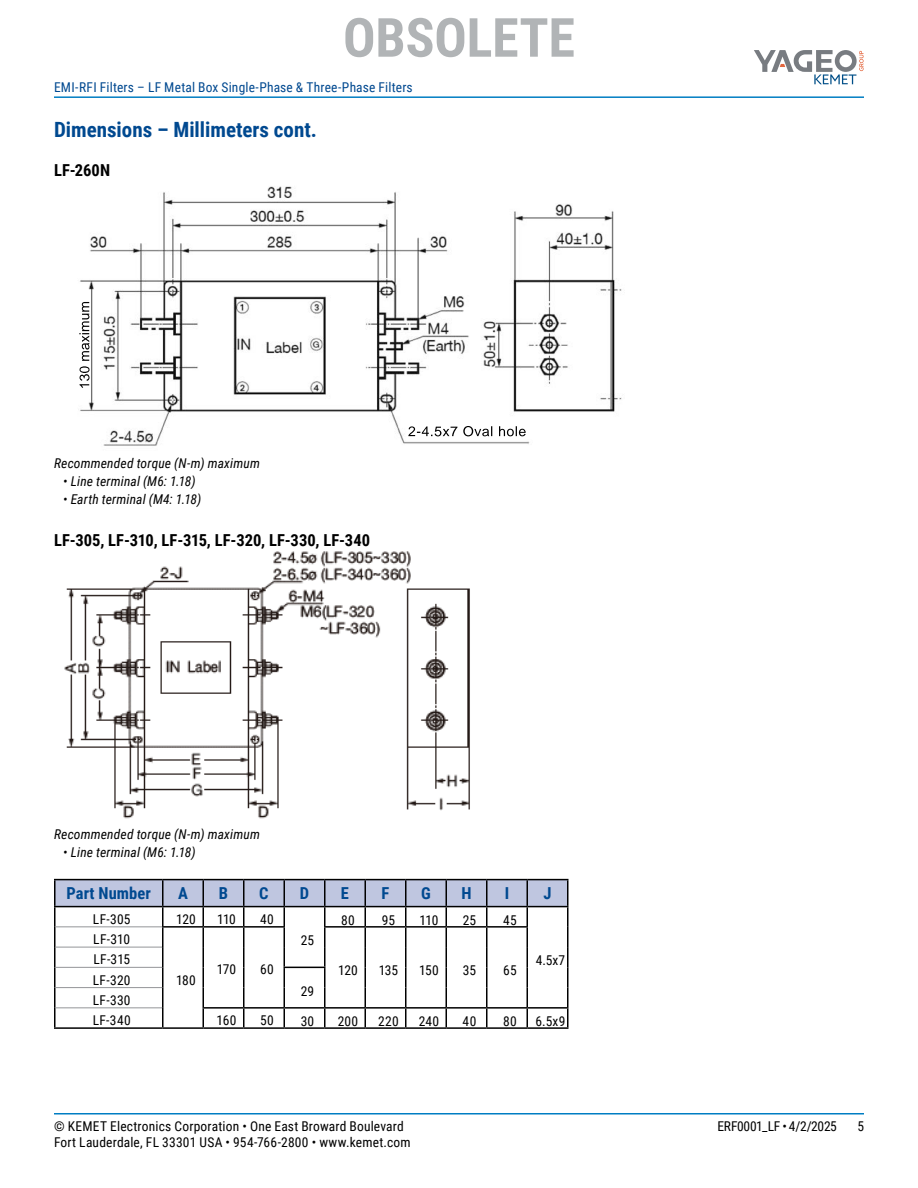
<style>
.page{position:relative;width:918px;height:1188px;background:#fff}
.page>*{position:absolute;margin:0;border:0;box-sizing:border-box;transform-origin:0 0}
.t1{font:700 54px "Roboto Condensed";letter-spacing:-.005em;color:#b1b4b6}
.t2{font:700 21px "Roboto Condensed";color:#004990}
.t3{font:700 16.5px "Roboto Condensed";letter-spacing:.005em;color:#000}
.t4{font:700 16.5px "Roboto Condensed";letter-spacing:.005em;color:#004990}
.t5{font:13.5px/20.2px "Roboto Condensed";letter-spacing:.015em;color:#000}
.t6{font:italic 13.5px "Roboto Condensed";letter-spacing:.01em;color:#000}
.t7{font:13.5px "Roboto Condensed";letter-spacing:.015em;color:#004990}
.t8{font:13.5px "Roboto Condensed";letter-spacing:-.02em;color:#000}
</style>
<div class="page">
<hr style="left:54px;top:1113px;width:810px;height:2px;background:#007dc3">
<hr style="left:54px;top:96px;width:810px;height:2px;background:#007dc3">
<svg style="left:754px;top:50px;width:110px;height:34px"></svg>
<img style="left:79px;top:186px;width:543px;height:260px">
<img style="left:64px;top:551px;width:406px;height:268px">
<hr style="left:54px;top:879px;width:109px;height:1px;background:#000">
<hr style="left:163px;top:879px;width:40px;height:1px;background:#000">
<hr style="left:203px;top:879px;width:41px;height:1px;background:#000">
<hr style="left:244px;top:879px;width:40px;height:1px;background:#000">
<hr style="left:284px;top:879px;width:41px;height:1px;background:#000">
<hr style="left:325px;top:879px;width:40px;height:1px;background:#000">
<hr style="left:365px;top:879px;width:41px;height:1px;background:#000">
<hr style="left:406px;top:879px;width:40px;height:1px;background:#000">
<hr style="left:446px;top:879px;width:41px;height:1px;background:#000">
<hr style="left:487px;top:879px;width:40px;height:1px;background:#000">
<hr style="left:527px;top:879px;width:41px;height:1px;background:#000">
<hr style="left:54px;top:1027px;width:109px;height:2px;background:#000">
<hr style="left:203px;top:1027px;width:41px;height:2px;background:#000">
<hr style="left:244px;top:1027px;width:40px;height:2px;background:#000">
<hr style="left:284px;top:1027px;width:41px;height:2px;background:#000">
<hr style="left:325px;top:1027px;width:40px;height:2px;background:#000">
<hr style="left:365px;top:1027px;width:41px;height:2px;background:#000">
<hr style="left:406px;top:1027px;width:40px;height:2px;background:#000">
<hr style="left:446px;top:1027px;width:41px;height:2px;background:#000">
<hr style="left:487px;top:1027px;width:40px;height:2px;background:#000">
<hr style="left:527px;top:1027px;width:41px;height:2px;background:#000">
<hr style="left:163px;top:1027px;width:40px;height:2px;background:#000">
<svg style="left:54px;top:880px;width:514px;height:148px"></svg>
<hr style="left:527px;top:1007px;width:41px;height:2px;background:#000">
<h1 class="t1" style="left:343px;top:0;width:233px">OBSOLETE</h1>
<p class="t7" style="left:54px;top:78px;width:360px">EMI-RFI Filters – LF Metal Box Single-Phase &amp; Three-Phase Filters</p>
<h2 class="t2" style="left:54px;top:115px;width:265px">Dimensions – Millimeters cont.</h2>
<p class="t3" style="left:54px;top:159px;width:58px">LF-260N</p>
<p class="t6" style="left:54px;top:454px;width:208px">Recommended torque (N-m) maximum</p>
<p class="t6" style="left:63px;top:472px;width:134px">• Line terminal (M6: 1.18)</p>
<p class="t6" style="left:63px;top:490px;width:140px">• Earth terminal (M4: 1.18)</p>
<p class="t3" style="left:54px;top:529px;width:318px">LF-305, LF-310, LF-315, LF-320, LF-330, LF-340</p>
<p class="t6" style="left:54px;top:824px;width:208px">Recommended torque (N-m) maximum</p>
<p class="t6" style="left:63px;top:842px;width:134px">• Line terminal (M6: 1.18)</p>
<p class="t4" style="left:66px;top:882px;width:86px">Part Number</p>
<p class="t4" style="left:178px;top:882px;width:11px">A</p>
<p class="t4" style="left:219px;top:882px;width:11px">B</p>
<p class="t4" style="left:259px;top:882px;width:11px">C</p>
<p class="t4" style="left:300px;top:882px;width:11px">D</p>
<p class="t4" style="left:341px;top:882px;width:10px">E</p>
<p class="t4" style="left:382px;top:882px;width:9px">F</p>
<p class="t4" style="left:421px;top:882px;width:11px">G</p>
<p class="t4" style="left:461px;top:882px;width:12px">H</p>
<p class="t4" style="left:505px;top:882px;width:6px">I</p>
<p class="t4" style="left:543px;top:882px;width:10px">J</p>
<p class="t5" style="left:93px;top:908px;width:39px">LF-305</p>
<p class="t5" style="left:176px;top:908px;width:21px">120</p>
<p class="t5" style="left:217px;top:908px;width:20px">110</p>
<p class="t5" style="left:260px;top:908px;width:15px">40</p>
<p class="t5" style="left:301px;top:930px;width:15px">25</p>
<p class="t5" style="left:341px;top:909px;width:15px">80</p>
<p class="t5" style="left:382px;top:909px;width:15px">95</p>
<p class="t5" style="left:420px;top:909px;width:20px">110</p>
<p class="t5" style="left:463px;top:909px;width:15px">25</p>
<p class="t5" style="left:503px;top:909px;width:15px">45</p>
<p class="t5" style="left:93px;top:929px;width:38px">LF-310</p>
<p class="t5" style="left:93px;top:949px;width:39px">LF-315<br>LF-320</p>
<p class="t5" style="left:93px;top:989px;width:40px">LF-330<br>LF-340</p>
<p class="t5" style="left:176px;top:969px;width:21px">180</p>
<p class="t5" style="left:217px;top:959px;width:21px">170</p>
<p class="t5" style="left:260px;top:959px;width:15px">60</p>
<p class="t5" style="left:338px;top:960px;width:21px">120</p>
<p class="t5" style="left:379px;top:960px;width:21px">135</p>
<p class="t5" style="left:419px;top:960px;width:21px">150</p>
<p class="t5" style="left:463px;top:960px;width:15px">35</p>
<p class="t5" style="left:503px;top:960px;width:15px">65</p>
<p class="t5" style="left:301px;top:980px;width:15px">29</p>
<p class="t5" style="left:536px;top:950px;width:31px">4.5x7</p>
<p class="t5" style="left:217px;top:1010px;width:21px">160</p>
<p class="t5" style="left:260px;top:1010px;width:15px">50</p>
<p class="t5" style="left:301px;top:1011px;width:15px">30</p>
<p class="t5" style="left:338px;top:1011px;width:22px">200</p>
<p class="t5" style="left:378px;top:1011px;width:22px">220</p>
<p class="t5" style="left:419px;top:1011px;width:22px">240</p>
<p class="t5" style="left:463px;top:1011px;width:15px">40</p>
<p class="t5" style="left:503px;top:1011px;width:15px">80</p>
<p class="t5" style="left:536px;top:1011px;width:31px">6.5x9</p>
<p class="t5" style="left:54px;top:1115px;width:351px">© KEMET Electronics Corporation • One East Broward Boulevard</p>
<p class="t8" style="left:718px;top:1116px;width:121px">ERF0001_LF • 4/2/2025</p>
<p class="t5" style="left:857px;top:1115px;width:8px">5</p>
<p class="t5" style="left:54px;top:1131px;width:358px">Fort Lauderdale, FL 33301 USA • 954-766-2800 • www.kemet.com</p>
</div>
